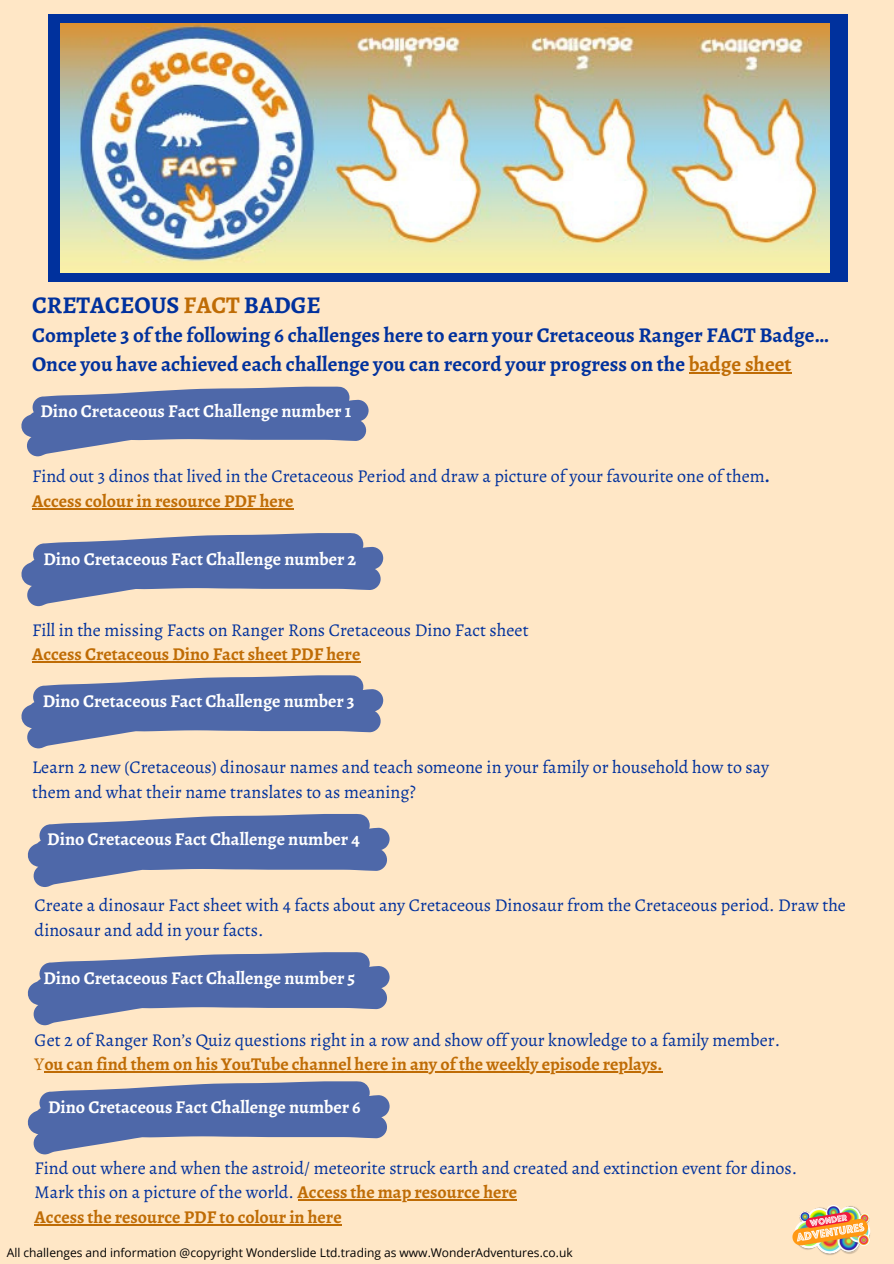
<style>
.page{position:relative;width:894px;height:1264px;background:#fff}
.page>*{position:absolute;margin:0;border:0;box-sizing:border-box;transform-origin:0 0}
.t1{font:700 24px "Alegreya";color:#00319d}
.t2{font:700 21px "Alegreya";color:#00319d}
.t3{font:18px/24.8px "Alegreya";color:#00319d}
.t4{font:700 18px "Alegreya";color:#fff}
.t5{font:700 18px "Alegreya";color:#bf6c05}
.t6{font:12px "Open Sans";color:#000}
.s1{color:#bf6c05}
.s2{font-weight:700}
.s3{font-weight:400}
.s4{font-weight:700;color:#bf6c05}
</style>
<div class="page">
<div style="left:0;top:0;width:893px;height:1263px;background:#ffe7c6"></div>
<hr style="left:688px;top:372px;width:103px;height:1px;background:#bf6c05">
<svg style="left:21px;top:386px;width:347px;height:70px"></svg>
<svg style="left:21px;top:533px;width:362px;height:73px"></svg>
<img style="left:792px;top:1205px;width:79px;height:50px">
<svg style="left:21px;top:675px;width:362px;height:73px"></svg>
<svg style="left:27px;top:814px;width:362px;height:73px"></svg>
<svg style="left:27px;top:952px;width:362px;height:73px"></svg>
<svg style="left:27px;top:1081px;width:362px;height:73px"></svg>
<div style="left:48px;top:14px;width:799px;height:267px;background:#00319d"></div>
<img style="left:61px;top:23px;width:768px;height:250px">
<hr style="left:32px;top:508px;width:261px;height:1px;background:#bf6c05">
<hr style="left:32px;top:661px;width:328px;height:1px;background:#bf6c05">
<hr style="left:44px;top:1071px;width:177px;height:1px;background:#bf6c05">
<hr style="left:221px;top:1071px;width:441px;height:1px;background:#bf6c05">
<hr style="left:297px;top:1199px;width:186px;height:1px;background:#bf6c05">
<hr style="left:483px;top:1199px;width:34px;height:1px;background:#bf6c05">
<hr style="left:35px;top:1224px;width:306px;height:1px;background:#bf6c05">
<p class="t1" style="left:32px;top:288px;width:290px">CRETACEOUS <span class="s1">FACT</span> BADGE</p>
<p class="t2" style="left:32px;top:321px;width:797px">Complete 3 of the following 6 challenges here to earn your Cretaceous Ranger FACT Badge…</p>
<p class="t2" style="left:32px;top:350px;width:760px">Once you have achieved each challenge you can record your progress on the <span class="s1">badge sheet</span></p>
<p class="t4" style="left:40px;top:398px;width:312px">Dino Cretaceous Fact Challenge number 1</p>
<p class="t3" style="left:32px;top:464px;width:739px">Find out 3 dinos that lived in the Cretaceous Period and draw a picture of your favourite one of them<span class="s2">.</span></p>
<p class="t5" style="left:32px;top:488px;width:263px">Access colour in resource PDF here</p>
<p class="t4" style="left:43px;top:546px;width:314px">Dino Cretaceous Fact Challenge number 2</p>
<p class="t3" style="left:32px;top:617px;width:498px">Fill in the missing Facts on Ranger Rons Cretaceous Dino Fact sheet</p>
<p class="t5" style="left:32px;top:642px;width:329px">Access Cretaceous Dino Fact sheet PDF here</p>
<p class="t4" style="left:43px;top:688px;width:313px">Dino Cretaceous Fact Challenge number 3</p>
<p class="t3" style="left:32px;top:754px;width:738px">Learn 2 new (Cretaceous) dinosaur names and teach someone in your family or household how to say them and what their name translates to as meaning?</p>
<p class="t4" style="left:47px;top:827px;width:314px">Dino Cretaceous Fact Challenge number 4</p>
<p class="t3" style="left:35px;top:893px;width:812px">Create a dinosaur Fact sheet with 4 facts about any Cretaceous Dinosaur from the Cretaceous period. Draw the dinosaur and add in your facts.</p>
<p class="t4" style="left:43px;top:965px;width:313px">Dino Cretaceous Fact Challenge number 5</p>
<p class="t3" style="left:35px;top:1027px;width:746px">Get 2 of Ranger Ron’s Quiz questions right in a row and show off your knowledge to a family member.</p>
<p class="t5" style="left:35px;top:1052px;width:629px"><span class="s3">Y</span>ou can find them on his YouTube channel here in any of the weekly episode replays.</p>
<p class="t4" style="left:48px;top:1094px;width:314px">Dino Cretaceous Fact Challenge number 6</p>
<p class="t3" style="left:35px;top:1155px;width:764px">Find out where and when the astroid/ meteorite struck earth and created and extinction event for dinos.</p>
<p class="t3" style="left:35px;top:1179px;width:484px">Mark this on a picture of the world. <span class="s4">Access the map resource here</span></p>
<p class="t5" style="left:35px;top:1204px;width:308px">Access the resource PDF to colour in here</p>
<p class="t6" style="left:7px;top:1243px;width:567px">All challenges and information @copyright Wonderslide Ltd.trading as www.WonderAdventures.co.uk</p>
</div>
